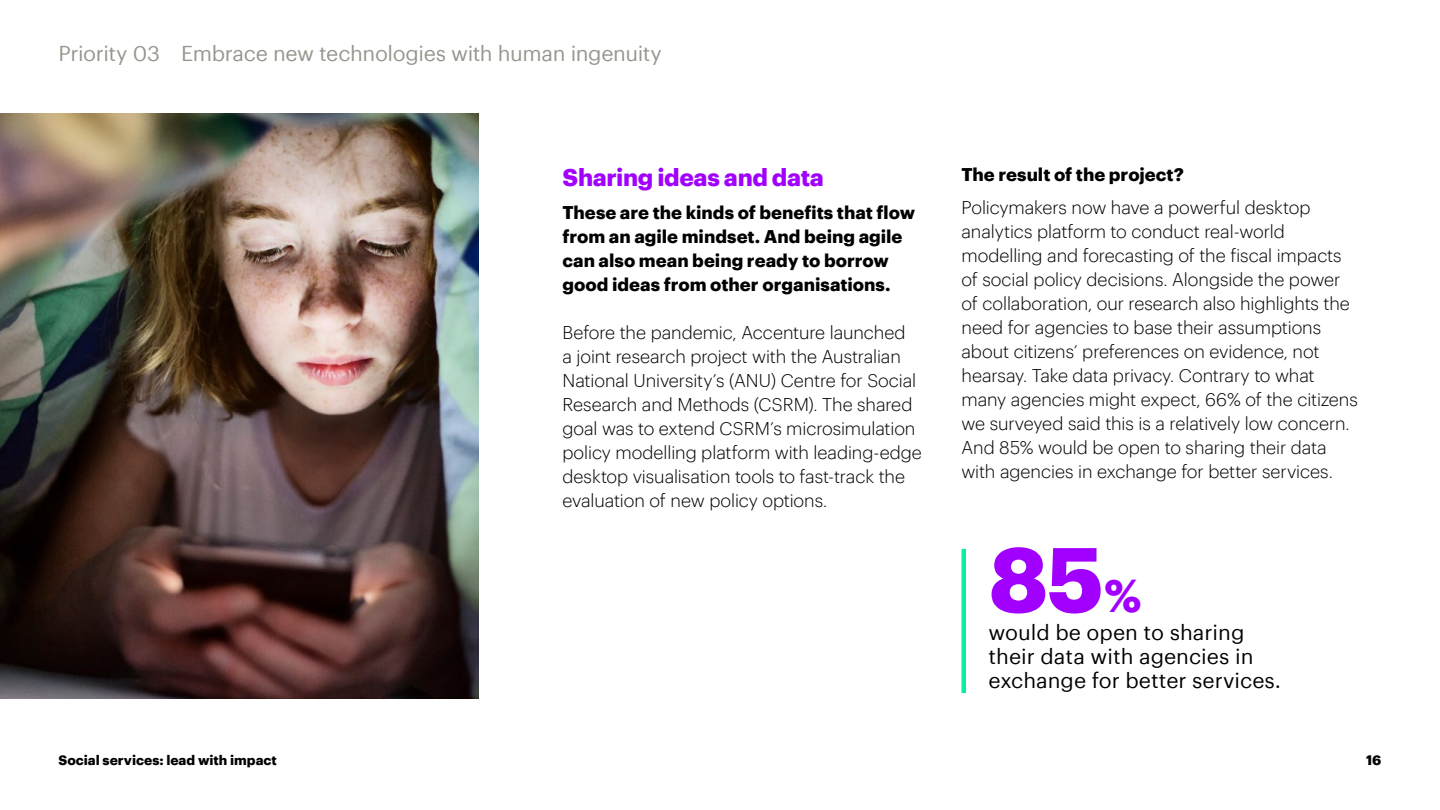
<style>
.page{position:relative;width:1440px;height:810px;background:#fff}
.page>*{position:absolute;margin:0;border:0;box-sizing:border-box;transform-origin:0 0}
.t1{font:700 90px "Graphik";color:#a100ff}
.t2{font:700 24px "Graphik";letter-spacing:-.015em;color:#a100ff}
.t3{font:21px/24px "Graphik";color:#000}
.t4{font:21px "Graphik";letter-spacing:-.02em;color:#96968c}
.t5{font:300 18px/24px "Graphik";letter-spacing:-.005em;color:#000}
.t6{font:700 18px/24px "Graphik";color:#000}
.t7{font:700 13.5px "Graphik";color:#000}
.s1{font-size:45px}
</style>
<div class="page">
<img style="left:0;top:114px;width:478px;height:584px">
<hr style="left:962px;top:549px;width:4px;height:144px;background:#05f0a5">
<p class="t4" style="left:58px;top:38px;width:605px">Priority 03 Embrace new technologies with human ingenuity</p>
<h2 class="t2" style="left:562px;top:159px;width:263px">Sharing ideas and data</h2>
<p class="t6" style="left:562px;top:199px;width:354px">These are the kinds of benefits that flow from an agile mindset. And being agile can also mean being ready to borrow good ideas from other organisations.</p>
<p class="t5" style="left:562px;top:319px;width:361px">Before the pandemic, Accenture launched<br>a joint research project with the Australian National University’s (ANU) Centre for Social Research and Methods (CSRM). The shared goal was to extend CSRM’s microsimulation policy modelling platform with leading-edge desktop visualisation tools to fast-track the evaluation of new policy options.</p>
<p class="t6" style="left:962px;top:161px;width:224px">The result of the project?</p>
<p class="t5" style="left:962px;top:194px;width:398px">Policymakers now have a powerful desktop analytics platform to conduct real-world modelling and forecasting of the fiscal impacts of social policy decisions. Alongside the power of collaboration, our research also highlights the need for agencies to base their assumptions about citizens’ preferences on evidence, not hearsay. Take data privacy. Contrary to what many agencies might expect, 66% of the citizens we surveyed said this is a relatively low concern.<br>And 85% would be open to sharing their data with agencies in exchange for better services.</p>
<h1 class="t1" style="left:988px;top:510px;width:155px">85<span class="s1">%</span></h1>
<p class="t3" style="left:988px;top:618px;width:294px">would be open to sharing their data with agencies in exchange for better services.</p>
<p class="t7" style="left:58px;top:750px;width:220px">Social services: lead with impact</p>
<p class="t7" style="left:1366px;top:750px;width:17px">16</p>
</div>
